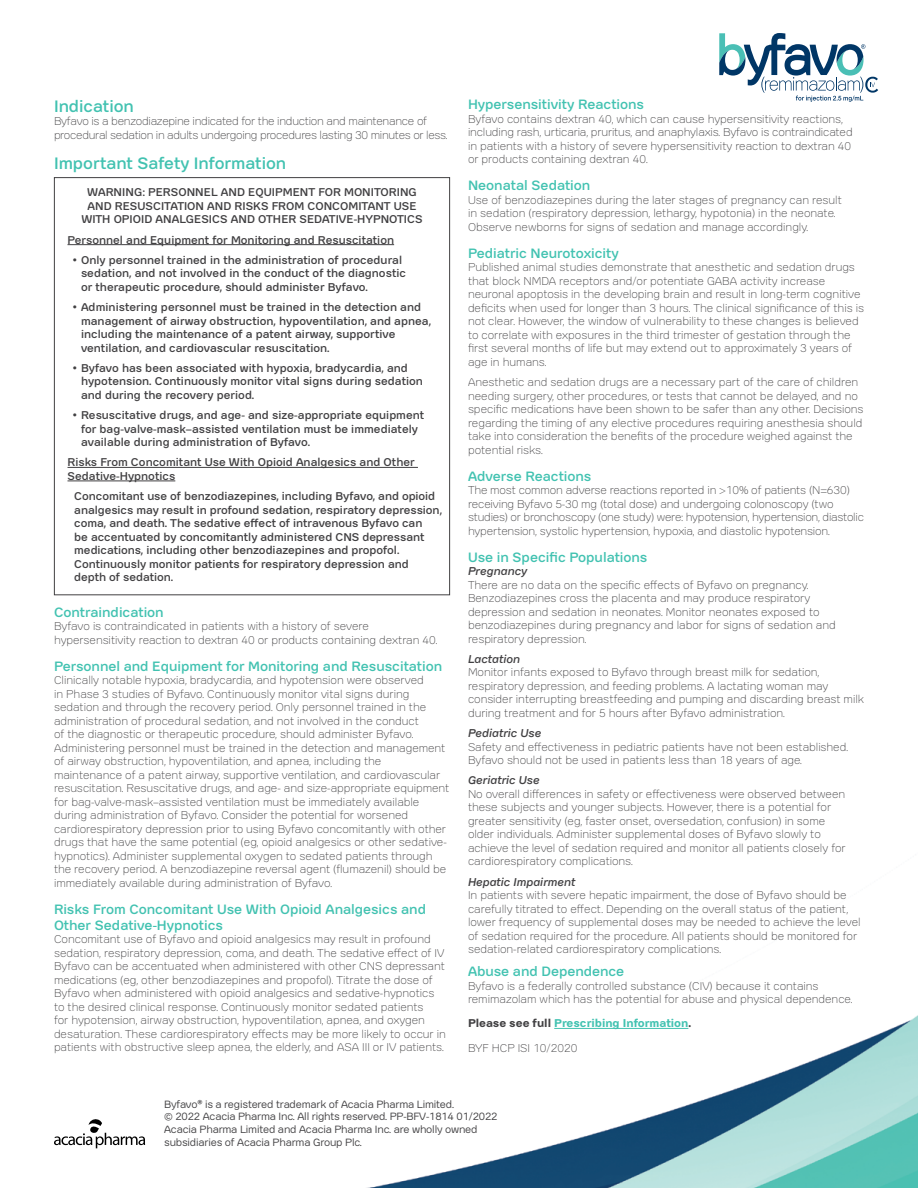
<style>
.page{position:relative;width:918px;height:1188px;background:#fff}
.page>*{position:absolute;margin:0;border:0;box-sizing:border-box;transform-origin:0 0}
.t1{font:500 16.5px "Kana Sans";color:#42c2b1}
.t2{font:500 13.5px/16.2px "Kana Sans";color:#42c2b1}
.t3{font:300 11.25px/13.5px "Kana Sans";letter-spacing:-.005em;color:#414042}
.t4{font:500 11.25px/13.5px "Kana Sans";color:#414042}
.t5{font:300 11.25px/13.5px "Kana Sans";letter-spacing:-.025em;color:#414042}
.t6{font:11.25px "Kana Sans Regular 2";letter-spacing:-.005em;color:#414042}
.t7{font:700 11.25px/24.3px "Kana Sans";color:#42c2b1}
.t8{font:10.5px/12.6px "Kana Sans";letter-spacing:-.015em;color:#414042}
.s1{color:#414042}
.s2{font-weight:300;color:#414042}
</style>
<div class="page">
<img style="left:53px;top:281px;width:865px;height:907px">
<hr style="left:68px;top:244px;width:326px;height:1px;background:#414042">
<hr style="left:68px;top:467px;width:350px;height:1px;background:#414042">
<hr style="left:68px;top:481px;width:107px;height:1px;background:#414042">
<hr style="left:554px;top:1028px;width:134px;height:1px;background:#42c2b1">
<svg style="left:54px;top:1118px;width:91px;height:30px"></svg>
<svg style="left:719px;top:33px;width:159px;height:69px"></svg>
<h1 class="t1" style="left:54px;top:94px;width:81px">Indication</h1>
<p class="t5" style="left:54px;top:114px;width:395px">Byfavo is a benzodiazepine indicated for the induction and maintenance of procedural sedation in adults undergoing procedures lasting 30 minutes or less.</p>
<h1 class="t1" style="left:54px;top:152px;width:234px">Important Safety Information</h1>
<p class="t4" style="left:81px;top:185px;width:343px;text-align:center">WARNING: PERSONNEL AND EQUIPMENT FOR MONITORING<br>AND RESUSCITATION AND RISKS FROM CONCOMITANT USE<br>WITH OPIOID ANALGESICS AND OTHER SEDATIVE-HYPNOTICS</p>
<p class="t4" style="left:68px;top:232px;width:328px">Personnel and Equipment for Monitoring and Resuscitation</p>
<p class="t4" style="left:81px;top:252px;width:327px;text-indent:-8px">• Only personnel trained in the administration of procedural sedation, and not involved in the conduct of the diagnostic or therapeutic procedure, should administer Byfavo.</p>
<p class="t4" style="left:81px;top:299px;width:352px;text-indent:-8px">• Administering personnel must be trained in the detection and management of airway obstruction, hypoventilation, and apnea, including the maintenance of a patent airway, supportive ventilation, and cardiovascular resuscitation.</p>
<p class="t4" style="left:81px;top:360px;width:343px;text-indent:-8px">• Byfavo has been associated with hypoxia, bradycardia, and hypotension. Continuously monitor vital signs during sedation and during the recovery period.</p>
<p class="t4" style="left:81px;top:407px;width:345px;text-indent:-8px">• Resuscitative drugs, and age- and size-appropriate equipment for bag-valve-mask–assisted ventilation must be immediately available during administration of Byfavo.</p>
<p class="t4" style="left:68px;top:455px;width:349px">Risks From Concomitant Use With Opioid Analgesics and Other<br>Sedative-Hypnotics</p>
<p class="t4" style="left:74px;top:488px;width:369px">Concomitant use of benzodiazepines, including Byfavo, and opioid analgesics may result in profound sedation, respiratory depression, coma, and death. The sedative effect of intravenous Byfavo can<br>be accentuated by concomitantly administered CNS depressant medications, including other benzodiazepines and propofol.<br>Continuously monitor patients for respiratory depression and depth of sedation.</p>
<p class="t2" style="left:54px;top:603px;width:111px">Contraindication</p>
<p class="t3" style="left:54px;top:618px;width:385px">Byfavo is contraindicated in patients with a history of severe hypersensitivity reaction to dextran 40 or products containing dextran 40.</p>
<p class="t2" style="left:54px;top:657px;width:390px">Personnel and Equipment for Monitoring and Resuscitation</p>
<p class="t3" style="left:54px;top:672px;width:397px">Clinically notable hypoxia, bradycardia, and hypotension were observed<br>in Phase 3 studies of Byfavo. Continuously monitor vital signs during sedation and through the recovery period. Only personnel trained in the administration of procedural sedation, and not involved in the conduct<br>of the diagnostic or therapeutic procedure, should administer Byfavo.<br>Administering personnel must be trained in the detection and management of airway obstruction, hypoventilation, and apnea, including the maintenance of a patent airway, supportive ventilation, and cardiovascular resuscitation. Resuscitative drugs, and age- and size-appropriate equipment for bag-valve-mask–assisted ventilation must be immediately available during administration of Byfavo. Consider the potential for worsened cardiorespiratory depression prior to using Byfavo concomitantly with other drugs that have the same potential (eg, opioid analgesics or other sedative&shy;hypnotics). Administer supplemental oxygen to sedated patients through the recovery period. A benzodiazepine reversal agent (flumazenil) should be immediately available during administration of Byfavo.</p>
<p class="t2" style="left:54px;top:900px;width:374px">Risks From Concomitant Use With Opioid Analgesics and<br>Other Sedative-Hypnotics</p>
<p class="t3" style="left:54px;top:932px;width:394px">Concomitant use of Byfavo and opioid analgesics may result in profound sedation, respiratory depression, coma, and death. The sedative effect of IV Byfavo can be accentuated when administered with other CNS depressant medications (eg, other benzodiazepines and propofol). Titrate the dose of Byfavo when administered with opioid analgesics and sedative-hypnotics to the desired clinical response. Continuously monitor sedated patients<br>for hypotension, airway obstruction, hypoventilation, apnea, and oxygen desaturation. These cardiorespiratory effects may be more likely to occur in patients with obstructive sleep apnea, the elderly, and ASA III or IV patients.</p>
<p class="t2" style="left:468px;top:95px;width:177px">Hypersensitivity Reactions</p>
<p class="t3" style="left:468px;top:111px;width:386px">Byfavo contains dextran 40, which can cause hypersensitivity reactions, including rash, urticaria, pruritus, and anaphylaxis. Byfavo is contraindicated in patients with a history of severe hypersensitivity reaction to dextran 40 or products containing dextran 40.</p>
<p class="t2" style="left:468px;top:176px;width:124px">Neonatal Sedation</p>
<p class="t3" style="left:468px;top:192px;width:375px">Use of benzodiazepines during the later stages of pregnancy can result in sedation (respiratory depression, lethargy, hypotonia) in the neonate.<br>Observe newborns for signs of sedation and manage accordingly.</p>
<p class="t2" style="left:468px;top:244px;width:152px">Pediatric Neurotoxicity</p>
<p class="t3" style="left:468px;top:260px;width:398px">Published animal studies demonstrate that anesthetic and sedation drugs that block NMDA receptors and/or potentiate GABA activity increase neuronal apoptosis in the developing brain and result in long-term cognitive deficits when used for longer than 3 hours. The clinical significance of this is not clear. However, the window of vulnerability to these changes is believed to correlate with exposures in the third trimester of gestation through the first several months of life but may extend out to approximately 3 years of age in humans.</p>
<p class="t3" style="left:468px;top:374px;width:397px">Anesthetic and sedation drugs are a necessary part of the care of children needing surgery, other procedures, or tests that cannot be delayed, and no specific medications have been shown to be safer than any other. Decisions regarding the timing of any elective procedures requiring anesthesia should take into consideration the benefits of the procedure weighed against the potential risks.</p>
<p class="t2" style="left:468px;top:467px;width:125px">Adverse Reactions</p>
<p class="t3" style="left:468px;top:482px;width:397px">The most common adverse reactions reported in &gt;10% of patients (N=630) receiving Byfavo 5-30 mg (total dose) and undergoing colonoscopy (two studies) or bronchoscopy (one study) were: hypotension, hypertension, diastolic hypertension, systolic hypertension, hypoxia, and diastolic hypotension.</p>
<p class="t2" style="left:468px;top:548px;width:181px">Use in Specific Populations</p>
<p class="t6" style="left:468px;top:563px;width:61px">Pregnancy</p>
<p class="t3" style="left:468px;top:577px;width:369px">There are no data on the specific effects of Byfavo on pregnancy.<br>Benzodiazepines cross the placenta and may produce respiratory depression and sedation in neonates. Monitor neonates exposed to benzodiazepines during pregnancy and labor for signs of sedation and respiratory depression.</p>
<p class="t6" style="left:468px;top:651px;width:54px">Lactation</p>
<p class="t3" style="left:468px;top:665px;width:397px">Monitor infants exposed to Byfavo through breast milk for sedation, respiratory depression, and feeding problems. A lactating woman may consider interrupting breastfeeding and pumping and discarding breast milk during treatment and for 5 hours after Byfavo administration.</p>
<p class="t6" style="left:468px;top:725px;width:75px">Pediatric Use</p>
<p class="t3" style="left:468px;top:739px;width:382px">Safety and effectiveness in pediatric patients have not been established.<br>Byfavo should not be used in patients less than 18 years of age.</p>
<p class="t6" style="left:468px;top:772px;width:73px">Geriatric Use</p>
<p class="t3" style="left:468px;top:786px;width:379px">No overall differences in safety or effectiveness were observed between these subjects and younger subjects. However, there is a potential for greater sensitivity (eg, faster onset, oversedation, confusion) in some older individuals. Administer supplemental doses of Byfavo slowly to achieve the level of sedation required and monitor all patients closely for cardiorespiratory complications.</p>
<p class="t6" style="left:468px;top:873px;width:109px">Hepatic Impairment</p>
<p class="t3" style="left:468px;top:887px;width:394px">In patients with severe hepatic impairment, the dose of Byfavo should be carefully titrated to effect. Depending on the overall status of the patient, lower frequency of supplemental doses may be needed to achieve the level of sedation required for the procedure. All patients should be monitored for sedation-related cardiorespiratory complications.</p>
<p class="t2" style="left:468px;top:962px;width:158px">Abuse and Dependence</p>
<p class="t3" style="left:468px;top:978px;width:386px">Byfavo is a federally controlled substance (CIV) because it contains remimazolam which has the potential for abuse and physical dependence.</p>
<p class="t7" style="left:468px;top:1010px;width:225px"><span class="s1">Please see full</span> Prescribing Information<span class="s1">.<br></span><span class="s2">BYF HCP ISI 10/2020</span></p>
<p class="t8" style="left:164px;top:1097px;width:335px">Byfavo<sup>©</sup> is a registered trademark of Acacia Pharma Limited.<br>© 2022 Acacia Pharma Inc. All rights reserved. PP-BFV-1814 01/2022<br>Acacia Pharma Limited and Acacia Pharma Inc. are wholly owned subsidiaries of Acacia Pharma Group Plc.</p>
</div>
